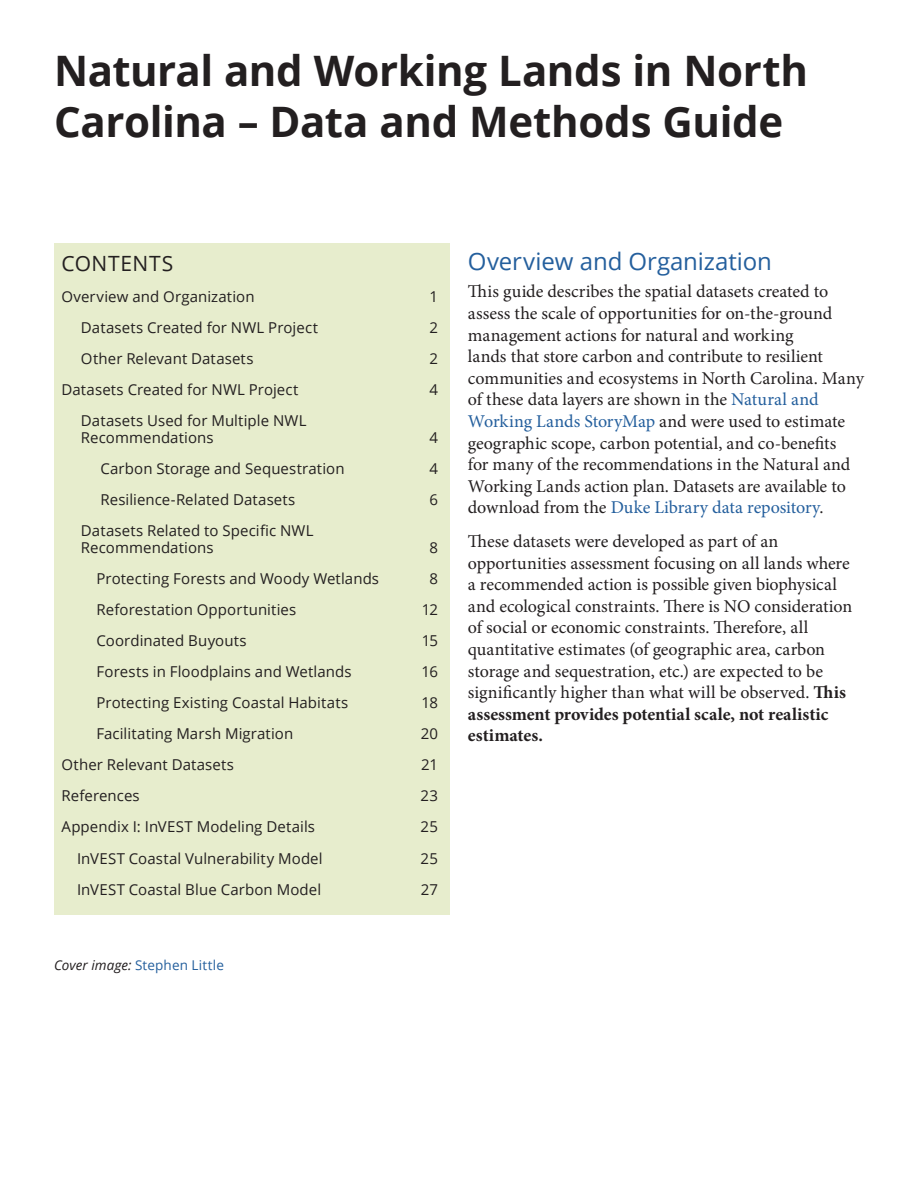
<style>
.page{position:relative;width:918px;height:1188px;background:#fff}
.page>*{position:absolute;margin:0;border:0;box-sizing:border-box;transform-origin:0 0}
.Report_Contents_Page{font:700 42px/50.4px "Open Sans";letter-spacing:-.01em;color:#231f20}
.Summary_Heading{font:24px "Open Sans";letter-spacing:-.005em;color:#245f9d}
.Contents{font:21px "Open Sans";letter-spacing:.035em;color:#231f20}
.Summary_text{font:18px/21.6px "Minion Pro";color:#231f20}
.Contents_list{font:15px/16.5px "Open Sans";letter-spacing:.005em;color:#231f20}
.All_rights__pub_numb{font:13.5px "Open Sans";letter-spacing:.01em;color:#245f9d}
.s1{font-style:italic;color:#231f20}
.s2{color:#245f9d}
.s3{font-weight:700}
</style>
<div class="page">
<div style="left:54px;top:243px;width:396px;height:672px;background:#e7edcd"></div>
<p class="Report_Contents_Page" style="left:54px;top:45px;width:756px">Natural and Working Lands in North<br>Carolina – Data and Methods Guide</p>
<p class="Contents" style="left:61px;top:249px;width:113px">CONTENTS</p>
<p class="Contents_list" style="left:61px;top:288px;width:195px">Overview and Organization</p>
<p class="Contents_list" style="left:429px;top:288px;width:10px">1</p>
<p class="Contents_list" style="left:81px;top:319px;width:239px">Datasets Created for NWL Project</p>
<p class="Contents_list" style="left:429px;top:319px;width:10px">2</p>
<p class="Contents_list" style="left:81px;top:350px;width:174px">Other Relevant Datasets</p>
<p class="Contents_list" style="left:429px;top:350px;width:10px">2</p>
<p class="Contents_list" style="left:61px;top:381px;width:239px">Datasets Created for NWL Project</p>
<p class="Contents_list" style="left:429px;top:381px;width:10px">4</p>
<p class="Contents_list" style="left:81px;top:412px;width:227px">Datasets Used for Multiple NWL<br>Recommendations</p>
<p class="Contents_list" style="left:429px;top:429px;width:10px">4</p>
<p class="Contents_list" style="left:100px;top:460px;width:246px">Carbon Storage and Sequestration</p>
<p class="Contents_list" style="left:429px;top:460px;width:10px">4</p>
<p class="Contents_list" style="left:100px;top:491px;width:196px">Resilience-Related Datasets</p>
<p class="Contents_list" style="left:429px;top:491px;width:10px">6</p>
<p class="Contents_list" style="left:81px;top:522px;width:234px">Datasets Related to Specific NWL<br>Recommendations</p>
<p class="Contents_list" style="left:429px;top:539px;width:10px">8</p>
<p class="Contents_list" style="left:97px;top:570px;width:284px">Protecting Forests and Woody Wetlands</p>
<p class="Contents_list" style="left:429px;top:570px;width:10px">8</p>
<p class="Contents_list" style="left:97px;top:601px;width:201px">Reforestation Opportunities</p>
<p class="Contents_list" style="left:422px;top:601px;width:18px">12</p>
<p class="Contents_list" style="left:97px;top:632px;width:152px">Coordinated Buyouts</p>
<p class="Contents_list" style="left:422px;top:632px;width:18px">15</p>
<p class="Contents_list" style="left:97px;top:663px;width:256px">Forests in Floodplains and Wetlands</p>
<p class="Contents_list" style="left:422px;top:663px;width:18px">16</p>
<p class="Contents_list" style="left:97px;top:694px;width:253px">Protecting Existing Coastal Habitats</p>
<p class="Contents_list" style="left:422px;top:694px;width:18px">18</p>
<p class="Contents_list" style="left:97px;top:725px;width:198px">Facilitating Marsh Migration</p>
<p class="Contents_list" style="left:421px;top:725px;width:19px">20</p>
<p class="Contents_list" style="left:61px;top:756px;width:174px">Other Relevant Datasets</p>
<p class="Contents_list" style="left:421px;top:756px;width:18px">21</p>
<p class="Contents_list" style="left:61px;top:787px;width:80px">References</p>
<p class="Contents_list" style="left:421px;top:787px;width:19px">23</p>
<p class="Contents_list" style="left:61px;top:818px;width:255px">Appendix I: InVEST Modeling Details</p>
<p class="Contents_list" style="left:421px;top:818px;width:19px">25</p>
<p class="Contents_list" style="left:77px;top:849px;width:247px">InVEST Coastal Vulnerability Model</p>
<p class="Contents_list" style="left:421px;top:849px;width:19px">25</p>
<p class="Contents_list" style="left:77px;top:881px;width:246px">InVEST Coastal Blue Carbon Model</p>
<p class="Contents_list" style="left:421px;top:881px;width:19px">27</p>
<p class="All_rights__pub_numb" style="left:54px;top:956px;width:172px"><span class="s1">Cover image:</span> Stephen Little</p>
<p class="Summary_Heading" style="left:468px;top:245px;width:305px">Overview and Organization</p>
<p class="Summary_text" style="left:468px;top:281px;width:397px">This guide describes the spatial datasets created to assess the scale of opportunities for on-the-ground management actions for natural and working<br>lands that store carbon and contribute to resilient communities and ecosystems in North Carolina. Many of these data layers are shown in the <span class="s2">Natural and Working Lands StoryMap</span> and were used to estimate geographic scope, carbon potential, and co-benefits<br>for many of the recommendations in the Natural and Working Lands action plan. Datasets are available to download from the <span class="s2">Duke Library data repository</span>.</p>
<p class="Summary_text" style="left:468px;top:530px;width:386px">These datasets were developed as part of an opportunities assessment focusing on all lands where a recommended action is possible given biophysical and ecological constraints. There is NO consideration of social or economic constraints. Therefore, all quantitative estimates (of geographic area, carbon storage and sequestration, etc.) are expected to be significantly higher than what will be observed. <span class="s3">This assessment provides potential scale, not realistic estimates.</span></p>
</div>
